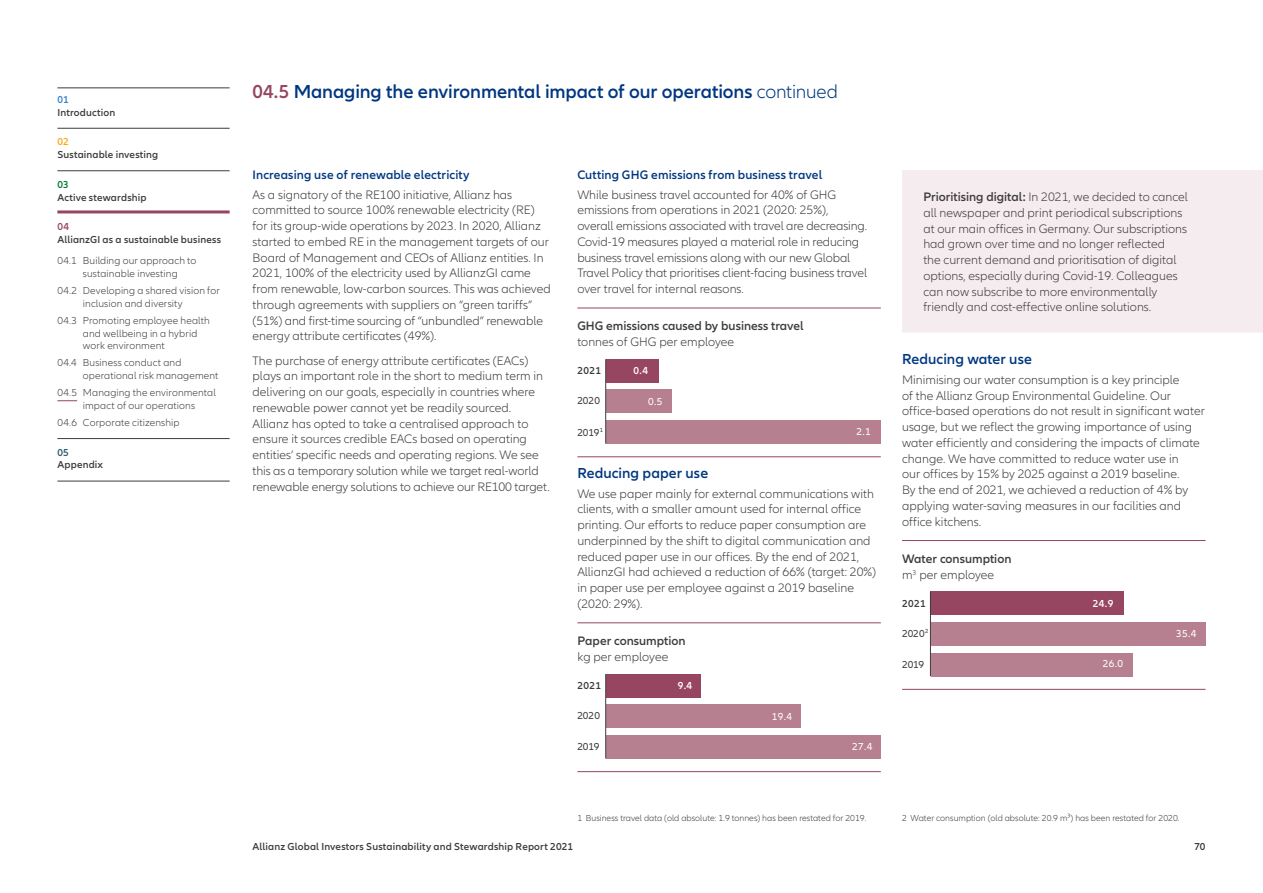
<style>
.page{position:relative;width:1263px;height:893px;background:#fff}
.page>*{position:absolute;margin:0;border:0;box-sizing:border-box;transform-origin:0 0}
.t1{font:600 19.5px "Allianz Neo";letter-spacing:-.005em;color:#003781}
.t2{font:600 15px "Allianz Neo";letter-spacing:.005em;color:#003781}
.t3{font:300 12.75px/15.8px "Allianz Neo";color:#3c3c3c}
.t4{font:600 12.75px/15.8px "Allianz Neo";color:#3c3c3c}
.t5{font:600 12.75px "Allianz Neo";letter-spacing:.01em;color:#003781}
.t6{font:300 10.5px/12.8px "Allianz Neo";letter-spacing:.01em;color:#3c3c3c}
.t7{font:600 10.5px "Allianz Neo";letter-spacing:.015em;color:#3c3c3c}
.t8{font:10.5px "Allianz Neo";letter-spacing:-.01em;color:#3b3c3c}
.t9{font:10.5px "Allianz Neo";letter-spacing:.04em;color:#fff}
.t10{font:600 10.5px "Allianz Neo";letter-spacing:.04em;color:#3b3c3c}
.t11{font:600 10.5px "Allianz Neo";color:#fff}
.t12{font:600 10.5px "Allianz Neo";color:#3583c9}
.t13{font:600 10.5px "Allianz Neo";color:#f7a919}
.t14{font:600 10.5px "Allianz Neo";color:#007a33}
.t15{font:600 10.5px "Allianz Neo";color:#964661}
.t16{font:600 10.5px "Allianz Neo";color:#2a5b6c}
.t17{font:300 9px "Allianz Neo";color:#3c3c3c}
.s1{color:#964661}
.s2{font-weight:300}
.s3{font-weight:600}
</style>
<div class="page">
<hr style="left:57px;top:88px;width:173px;height:1px;background:#3c3c3c">
<hr style="left:57px;top:128px;width:173px;height:1px;background:#3c3c3c">
<hr style="left:57px;top:170px;width:173px;height:1px;background:#3c3c3c">
<hr style="left:57px;top:210px;width:173px;height:3px;background:#964661">
<svg style="left:57px;top:400px;width:20px;height:1px"></svg>
<hr style="left:57px;top:438px;width:173px;height:1px;background:#3c3c3c">
<hr style="left:57px;top:481px;width:173px;height:1px;background:#3c3c3c">
<div style="left:902px;top:170px;width:361px;height:163px;background:#f5ecef"></div>
<hr style="left:577px;top:456px;width:304px;height:1px;background:#964661">
<hr style="left:577px;top:308px;width:304px;height:1px;background:#964661">
<div style="left:606px;top:359px;width:52px;height:23px;background:#974661"></div>
<div style="left:606px;top:390px;width:65px;height:23px;background:#b68091"></div>
<div style="left:606px;top:421px;width:274px;height:23px;background:#b68091"></div>
<hr style="left:605px;top:359px;width:1px;height:85px;background:#3b3c3c">
<hr style="left:577px;top:771px;width:304px;height:1px;background:#964661">
<hr style="left:577px;top:622px;width:304px;height:1px;background:#964661">
<div style="left:606px;top:674px;width:94px;height:23px;background:#974661"></div>
<div style="left:606px;top:705px;width:194px;height:23px;background:#b68091"></div>
<div style="left:606px;top:735px;width:274px;height:23px;background:#b68091"></div>
<hr style="left:605px;top:674px;width:1px;height:84px;background:#3b3c3c">
<hr style="left:902px;top:689px;width:303px;height:1px;background:#964661">
<hr style="left:902px;top:540px;width:303px;height:1px;background:#964661">
<div style="left:931px;top:592px;width:193px;height:23px;background:#974661"></div>
<div style="left:931px;top:622px;width:274px;height:23px;background:#b68091"></div>
<div style="left:931px;top:653px;width:201px;height:23px;background:#b68091"></div>
<hr style="left:930px;top:592px;width:1px;height:84px;background:#3b3c3c">
<p class="t12" style="left:57px;top:93px;width:13px">01</p>
<p class="t7" style="left:57px;top:106px;width:59px">Introduction</p>
<p class="t13" style="left:57px;top:136px;width:13px">02</p>
<p class="t7" style="left:57px;top:149px;width:102px">Sustainable investing</p>
<p class="t14" style="left:57px;top:178px;width:13px">03</p>
<p class="t7" style="left:57px;top:191px;width:91px">Active stewardship</p>
<p class="t15" style="left:57px;top:221px;width:13px">04</p>
<p class="t7" style="left:57px;top:234px;width:165px">AllianzGI as a sustainable business</p>
<p class="t6" style="left:83px;top:255px;width:115px;text-indent:-26px">04.1 Building our approach to sustainable investing</p>
<p class="t6" style="left:83px;top:285px;width:139px;text-indent:-26px">04.2 Developing a shared vision for inclusion and diversity</p>
<p class="t6" style="left:83px;top:314px;width:128px;text-indent:-26px">04.3 Promoting employee health and wellbeing in a hybrid work environment</p>
<p class="t6" style="left:83px;top:357px;width:137px;text-indent:-26px">04.4 Business conduct and operational risk management</p>
<p class="t6" style="left:57px;top:387px;width:160px;text-align:center">04.5 Managing the environmental impact of our operations</p>
<p class="t6" style="left:57px;top:416px;width:124px">04.6 Corporate citizenship</p>
<p class="t16" style="left:57px;top:446px;width:13px">05</p>
<p class="t7" style="left:57px;top:459px;width:47px">Appendix</p>
<h1 class="t1" style="left:253px;top:80px;width:587px"><span class="s1">04.5</span> Managing the environmental impact of our operations <span class="s2">continued</span></h1>
<p class="t5" style="left:253px;top:167px;width:218px">Increasing use of renewable electricity</p>
<p class="t3" style="left:253px;top:187px;width:300px">As a signatory of the RE100 initiative, Allianz has committed to source 100% renewable electricity (RE) for its group-wide operations by 2023. In 2020, Allianz started to embed RE in the management targets of our Board of Management and CEOs of Allianz entities. In 2021, 100% of the electricity used by AllianzGI came from renewable, low-carbon sources. This was achieved through agreements with suppliers on “green tariffs” (51%) and first-time sourcing of “unbundled” renewable energy attribute certificates (49%).</p>
<p class="t3" style="left:253px;top:353px;width:299px">The purchase of energy attribute certificates (EACs) plays an important role in the short to medium term in delivering on our goals, especially in countries where renewable power cannot yet be readily sourced.<br>Allianz has opted to take a centralised approach to ensure it sources credible EACs based on operating entities’ specific needs and operating regions. We see this as a temporary solution while we target real-world renewable energy solutions to achieve our RE100 target.</p>
<p class="t5" style="left:577px;top:167px;width:246px">Cutting GHG emissions from business travel</p>
<p class="t3" style="left:577px;top:187px;width:291px">While business travel accounted for 40% of GHG emissions from operations in 2021 (2020: 25%), overall emissions associated with travel are decreasing.<br>Covid-19 measures played a material role in reducing business travel emissions along with our new Global Travel Policy that prioritises client-facing business travel over travel for internal reasons.</p>
<p class="t4" style="left:577px;top:319px;width:228px">GHG emissions caused by business travel</p>
<p class="t3" style="left:577px;top:334px;width:158px">tonnes of GHG per employee</p>
<p class="t10" style="left:577px;top:365px;width:25px">2021</p>
<p class="t11" style="left:633px;top:365px;width:16px">0.4</p>
<p class="t8" style="left:577px;top:395px;width:24px">2020</p>
<p class="t9" style="left:648px;top:395px;width:16px">0.5</p>
<p class="t8" style="left:577px;top:426px;width:27px">2019<sup>1</sup></p>
<p class="t9" style="left:856px;top:425px;width:16px">2.1</p>
<p class="t2" style="left:577px;top:464px;width:132px">Reducing paper use</p>
<p class="t3" style="left:577px;top:486px;width:300px">We use paper mainly for external communications with clients, with a smaller amount used for internal office printing. Our efforts to reduce paper consumption are underpinned by the shift to digital communication and reduced paper use in our offices. By the end of 2021, AllianzGI had achieved a reduction of 66% (target: 20%) in paper use per employee against a 2019 baseline (2020: 29%).</p>
<p class="t4" style="left:577px;top:633px;width:110px">Paper consumption</p>
<p class="t3" style="left:577px;top:649px;width:93px">kg per employee</p>
<p class="t10" style="left:577px;top:680px;width:25px">2021</p>
<p class="t11" style="left:678px;top:680px;width:16px">9.4</p>
<p class="t8" style="left:577px;top:710px;width:24px">2020</p>
<p class="t9" style="left:772px;top:710px;width:22px">19.4</p>
<p class="t8" style="left:577px;top:741px;width:24px">2019</p>
<p class="t9" style="left:852px;top:741px;width:22px">27.4</p>
<p class="t3" style="left:923px;top:189px;width:266px"><span class="s3">Prioritising digital:</span> In 2021, we decided to cancel all newspaper and print periodical subscriptions at our main offices in Germany. Our subscriptions had grown over time and no longer reflected<br>the current demand and prioritisation of digital options, especially during Covid-19. Colleagues can now subscribe to more environmentally friendly and cost-effective online solutions.</p>
<p class="t2" style="left:902px;top:350px;width:131px">Reducing water use</p>
<p class="t3" style="left:902px;top:372px;width:304px">Minimising our water consumption is a key principle<br>of the Allianz Group Environmental Guideline. Our office-based operations do not result in significant water usage, but we reflect the growing importance of using water efficiently and considering the impacts of climate change. We have committed to reduce water use in<br>our offices by 15% by 2025 against a 2019 baseline.<br>By the end of 2021, we achieved a reduction of 4% by applying water-saving measures in our facilities and office kitchens.</p>
<p class="t4" style="left:902px;top:551px;width:111px">Water consumption <span class="s2">m</span><sup>3</sup> <span class="s2">per employee</span></p>
<p class="t10" style="left:902px;top:597px;width:25px">2021</p>
<p class="t11" style="left:1093px;top:597px;width:22px">24.9</p>
<p class="t8" style="left:902px;top:627px;width:28px">2020<sup>2</sup></p>
<p class="t9" style="left:1176px;top:628px;width:22px">35.4</p>
<p class="t8" style="left:902px;top:659px;width:24px">2019</p>
<p class="t9" style="left:1103px;top:658px;width:22px">26.0</p>
<p class="t17" style="left:577px;top:813px;width:291px">1 Business travel data (old absolute: 1.9 tonnes) has been restated for 2019.</p>
<p class="t17" style="left:902px;top:813px;width:279px">2 Water consumption (old absolute: 20.9 m³) has been restated for 2020.</p>
<p class="t7" style="left:253px;top:840px;width:322px">Allianz Global Investors Sustainability and Stewardship Report 2021</p>
<p class="t7" style="left:1194px;top:840px;width:13px">70</p>
</div>
